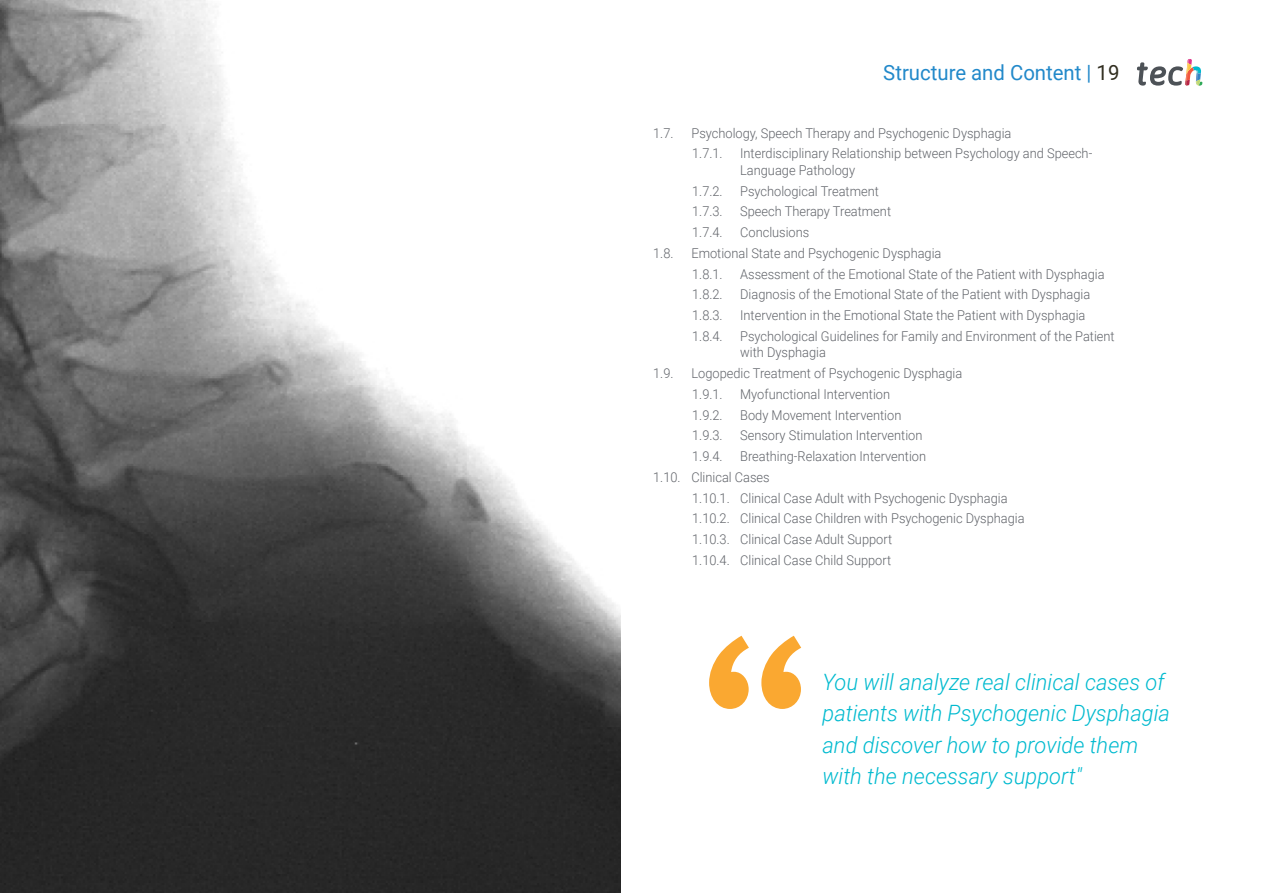
<style>
.page{position:relative;width:1263px;height:893px;background:#fff}
.page>*{position:absolute;margin:0;border:0;box-sizing:border-box;transform-origin:0 0}
.t1{font:italic 300 22.5px/31.5px "Roboto";color:#00bacf}
.t2{font:21px "Roboto";color:#2289ca}
.t3{font:300 13.5px/20.7px "Roboto";color:#61646a;scale:.95 1}
.s1{color:#312e20}
</style>
<div class="page">
<svg style="left:1137px;top:59px;width:65px;height:27px"></svg>
<svg style="left:709px;top:636px;width:92px;height:73px"></svg>
<img style="left:0;top:0;width:621px;height:893px">
<h2 class="t2" style="left:883px;top:57px;width:238px">Structure and Content | <span class="s1">19</span></h2>
<p class="t3" style="left:653px;top:122px;width:23px">1.7.</p>
<p class="t3" style="left:691px;top:122px;width:338px">Psychology, Speech Therapy and Psychogenic Dysphagia<br>1.7.1.</p>
<p class="t3" style="left:740px;top:145px;width:372px;line-height:16.5px">Interdisciplinary Relationship between Psychology and Speech-<br>Language Pathology</p>
<p class="t3" style="left:692px;top:180px;width:34px">1.7.2.</p>
<p class="t3" style="left:740px;top:180px;width:147px">Psychological Treatment</p>
<p class="t3" style="left:692px;top:201px;width:34px">1.7.3.</p>
<p class="t3" style="left:740px;top:201px;width:160px">Speech Therapy Treatment</p>
<p class="t3" style="left:692px;top:222px;width:34px">1.7.4.</p>
<p class="t3" style="left:740px;top:222px;width:74px">Conclusions</p>
<p class="t3" style="left:653px;top:242px;width:23px">1.8.</p>
<p class="t3" style="left:691px;top:242px;width:265px">Emotional State and Psychogenic Dysphagia<br>1.8.1.</p>
<p class="t3" style="left:740px;top:263px;width:385px">Assessment of the Emotional State of the Patient with Dysphagia</p>
<p class="t3" style="left:692px;top:284px;width:34px">1.8.2.</p>
<p class="t3" style="left:740px;top:284px;width:370px">Diagnosis of the Emotional State of the Patient with Dysphagia</p>
<p class="t3" style="left:692px;top:305px;width:34px">1.8.3.</p>
<p class="t3" style="left:740px;top:305px;width:365px">Intervention in the Emotional State the Patient with Dysphagia</p>
<p class="t3" style="left:692px;top:325px;width:34px">1.8.4.</p>
<p class="t3" style="left:740px;top:327px;width:396px;line-height:16.5px">Psychological Guidelines for Family and Environment of the Patient with Dysphagia</p>
<p class="t3" style="left:653px;top:363px;width:23px">1.9.</p>
<p class="t3" style="left:691px;top:363px;width:287px">Logopedic Treatment of Psychogenic Dysphagia<br>1.9.1.</p>
<p class="t3" style="left:740px;top:383px;width:159px">Myofunctional Intervention</p>
<p class="t3" style="left:692px;top:404px;width:34px">1.9.2.</p>
<p class="t3" style="left:740px;top:404px;width:171px">Body Movement Intervention</p>
<p class="t3" style="left:692px;top:425px;width:34px">1.9.3.</p>
<p class="t3" style="left:740px;top:425px;width:193px">Sensory Stimulation Intervention</p>
<p class="t3" style="left:692px;top:446px;width:34px">1.9.4.</p>
<p class="t3" style="left:653px;top:446px;width:289px;text-indent:87px">Breathing-Relaxation Intervention<br>1.10. Clinical Cases</p>
<p class="t3" style="left:692px;top:487px;width:351px">1.10.1. Clinical Case Adult with Psychogenic Dysphagia 1.10.2. Clinical Case Children with Psychogenic Dysphagia 1.10.3. Clinical Case Adult Support<br>1.10.4. Clinical Case Child Support</p>
<h1 class="t1" style="left:822px;top:665px;width:349px">You will analyze real clinical cases of patients with Psychogenic Dysphagia and discover how to provide them with the necessary support"</h1>
</div>
